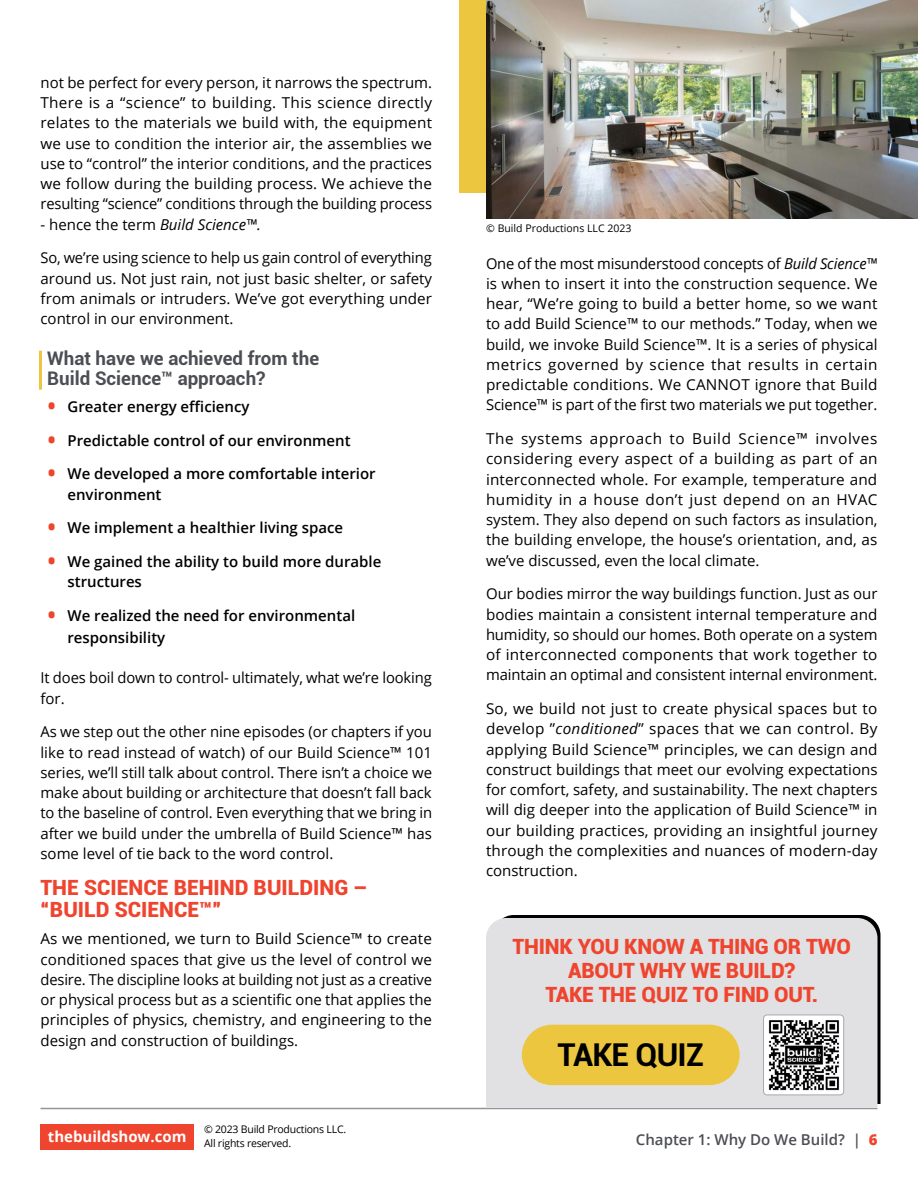
<style>
.page{position:relative;width:918px;height:1188px;background:#fff}
.page>*{position:absolute;margin:0;border:0;box-sizing:border-box;transform-origin:0 0}
.t1{font:700 31.5px "Roboto";letter-spacing:-.025em;color:#000}
.t2{font:900 21px/24px "Roboto";letter-spacing:-.01em;color:#ef442e}
.t3{font:700 18.75px/20.2px "Roboto";color:#4c4e54}
.t4{font:15px/20.2px "Open Sans";color:#000;text-align:justify}
.t5{font:600 15px/20.2px "Open Sans";color:#000}
.t6{font:italic 15px "Open Sans";color:#000}
.t7{font:600 15px "Open Sans";color:#4c4e54}
.t8{font:700 15px "Open Sans";color:#fff}
.t9{font:10.5px/13.5px "Open Sans";letter-spacing:-.02em;color:#000}
.t10{font:10.5px "Open Sans";color:#000}
.s1{font-style:normal}
.s2{font-family:"Roboto";font-weight:900;font-size:24px;color:#ef442e}
.s3{font-style:italic}
.s4{font-weight:800;color:#ef442e}
</style>
<div class="page">
<hr style="left:40px;top:1108px;width:838px;height:1px;background:#939598">
<div style="left:40px;top:1124px;width:154px;height:25px;background:#ef442e"></div>
<div style="left:503px;top:915px;width:377px;height:189px;background:#000"></div>
<div style="left:486px;top:918px;width:392px;height:189px;background:#e1e0e2"></div>
<hr style="left:39px;top:351px;width:3px;height:39px;background:#ebc63e">
<div style="left:522px;top:1025px;width:218px;height:60px;background:#ebc63e;border-radius:30px"></div>
<div style="left:459px;top:0;width:330px;height:192px;background:#ebc63e"></div>
<img style="left:486px;top:0;width:432px;height:218px">
<img style="left:764px;top:1015px;width:79px;height:80px">
<div style="left:763px;top:1015px;width:81px;height:80px;border:1px solid #a7a9ac;border-radius:4px"></div>
<p class="t4" style="left:40px;top:72px;width:393px">not be perfect for every person, it narrows the spectrum.<br>There is a “science” to building. This science directly relates to the materials we build with, the equipment we use to condition the interior air, the assemblies we use to “control” the interior conditions, and the practices we follow during the building process. We achieve the resulting “science” conditions through the building process</p>
<p class="t6" style="left:40px;top:214px;width:222px"><span class="s1">- hence the term</span> Build Science™.</p>
<p class="t4" style="left:40px;top:248px;width:393px">So, we’re using science to help us gain control of everything around us. Not just rain, not just basic shelter, or safety from animals or intruders. We’ve got everything under control in our environment.</p>
<p class="t3" style="left:47px;top:347px;width:273px">What have we achieved from the<br>Build Science™ approach?</p>
<p class="t5" style="left:47px;top:396px;width:204px"><span class="s2">•</span> Greater energy efficiency</p>
<p class="t5" style="left:47px;top:430px;width:305px"><span class="s2">•</span> Predictable control of our environment</p>
<p class="t5" style="left:68px;top:464px;width:310px;text-indent:-20px"><span class="s2">•</span> We developed a more comfortable interior environment</p>
<p class="t5" style="left:47px;top:518px;width:297px"><span class="s2">•</span> We implement a healthier living space</p>
<p class="t5" style="left:68px;top:551px;width:315px;text-indent:-20px"><span class="s2">•</span> We gained the ability to build more durable structures</p>
<p class="t5" style="left:68px;top:605px;width:289px;line-height:21.6px;text-indent:-20px"><span class="s2">•</span> We realized the need for environmental responsibility</p>
<p class="t4" style="left:40px;top:667px;width:393px">It does boil down to control- ultimately, what we’re looking for.</p>
<p class="t4" style="left:40px;top:721px;width:393px">As we step out the other nine episodes (or chapters if you like to read instead of watch) of our Build Science™ 101 series, we’ll still talk about control. There isn’t a choice we make about building or architecture that doesn’t fall back to the baseline of control. Even everything that we bring in after we build under the umbrella of Build Science™ has some level of tie back to the word control.</p>
<h2 class="t2" style="left:40px;top:875px;width:329px;line-height:22.5px">THE SCIENCE BEHIND BUILDING – “BUILD SCIENCE™”</h2>
<p class="t4" style="left:40px;top:928px;width:393px">As we mentioned, we turn to Build Science™ to create conditioned spaces that give us the level of control we desire. The discipline looks at building not just as a creative or physical process but as a scientific one that applies the principles of physics, chemistry, and engineering to the design and construction of buildings.</p>
<p class="t10" style="left:486px;top:221px;width:147px">© Build Productions LLC 2023</p>
<p class="t4" style="left:486px;top:253px;width:393px">One of the most misunderstood concepts of <span class="s3">Build Science™ </span>is when to insert it into the construction sequence. We hear, “We’re going to build a better home, so we want to add Build Science™ to our methods.” Today, when we build, we invoke Build Science™. It is a series of physical metrics governed by science that results in certain predictable conditions. We CANNOT ignore that Build Science™ is part of the first two materials we put together.</p>
<p class="t4" style="left:486px;top:428px;width:393px">The systems approach to Build Science™ involves considering every aspect of a building as part of an interconnected whole. For example, temperature and humidity in a house don’t just depend on an HVAC system. They also depend on such factors as insulation, the building envelope, the house’s orientation, and, as we’ve discussed, even the local climate.</p>
<p class="t4" style="left:486px;top:583px;width:393px">Our bodies mirror the way buildings function. Just as our bodies maintain a consistent internal temperature and humidity, so should our homes. Both operate on a system of interconnected components that work together to maintain an optimal and consistent internal environment.</p>
<p class="t4" style="left:486px;top:698px;width:393px">So, we build not just to create physical spaces but to develop ”<span class="s3">conditioned</span>” spaces that we can control. By applying Build Science™ principles, we can design and construct buildings that meet our evolving expectations for comfort, safety, and sustainability. The next chapters will dig deeper into the application of Build Science™ in our building practices, providing an insightful journey through the complexities and nuances of modern-day construction.</p>
<h2 class="t2" style="left:513px;top:934px;width:340px;text-align:center">THINK YOU KNOW A THING OR TWO<br>ABOUT WHY WE BUILD?<br>TAKE THE QUIZ TO FIND OUT.</h2>
<h1 class="t1" style="left:557px;top:1032px;width:148px">TAKE QUIZ</h1>
<p class="t9" style="left:204px;top:1123px;width:144px">© 2023 Build Productions LLC.<br>All rights reserved.</p>
<p class="t8" style="left:48px;top:1126px;width:140px">thebuildshow.com</p>
<p class="t7" style="left:636px;top:1129px;width:243px">Chapter 1: Why Do We Build? | <span class="s4">6</span></p>
</div>
